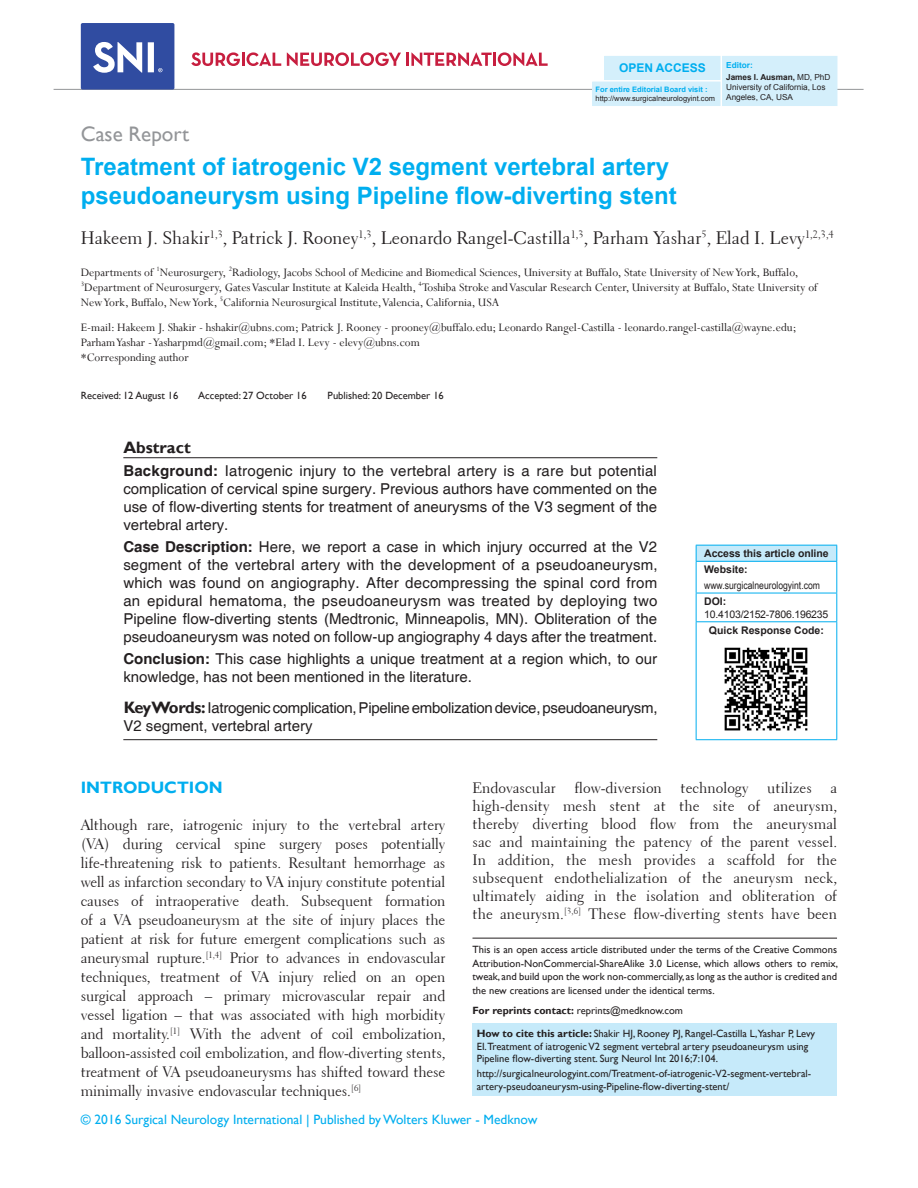
<style>
.page{position:relative;width:918px;height:1188px;background:#fff}
.page>*{position:absolute;margin:0;border:0;box-sizing:border-box;transform-origin:0 0}
.AT{font:700 24px/28.8px "Arial";color:#00aeef}
.AH{font:21px "Gill Sans";color:#939598}
.AU{font:18px "Transitional 521 BT Roman A";color:#231f20}
.t1{font:700 16.5px "Gill Sans";color:#00aeef}
.ABSH{font:700 16.5px "Gill Sans";color:#231f20}
.TX{font:15px/19px "Transitional 521 BT Roman A";letter-spacing:-.01em;color:#231f20;text-align:justify}
.ABS{font:15px/18px "Helvetica";color:#231f20;text-align:justify}
.KWD{font:15px/18px "Helvetica";letter-spacing:-.02em;color:#231f20}
.t2{font:13.5px "Gill Sans";color:#00aeef}
.AFF{font:12.75px/15px "Perpetua";color:#231f20}
.ADD{font:12.75px/15px "Perpetua";color:#231f20}
.t3{font:700 12px "Arial";color:#00aeef}
.Published{font:10.5px/12.6px "Gill Sans";color:#231f20}
.OS{font:10.5px/13.5px "Gill Sans";color:#231f20;text-align:justify}
.HIS{font:10.5px "Gill Sans";color:#231f20}
.AAO{font:700 10.5px "Arial";letter-spacing:-.005em;color:#231f20}
.WEB{font:10.5px "Arial Narrow";color:#231f20}
.WEB-2{font:10.5px/12.6px "Arial";letter-spacing:-.02em;color:#231f20}
.WEB-3{font:700 10.5px "Arial";color:#231f20}
.t4{font:8.25px/9.9px "Arial";letter-spacing:-.005em;color:#231f20}
.t5{font:700 8.25px/12px "Arial";letter-spacing:-.005em;color:#231f20}
.t6{font:7.5px "Arial";color:#231f20}
.t7{font:700 7.5px "Arial";color:#00aeef}
.s1{color:#00aeef}
.s2{font-weight:400}
.s3{font-weight:700}
.s4{font-family:"Gill Sans";font-weight:700;font-size:16.5px}
</style>
<div class="page">
<hr style="left:54px;top:89px;width:810px;height:1px;background:#939598">
<div style="left:723px;top:56px;width:114px;height:50px;background:#d4effb"></div>
<div style="left:605px;top:56px;width:115px;height:24px;background:#d4effb"></div>
<div style="left:593px;top:82px;width:127px;height:24px;background:#d4effb"></div>
<div style="left:81px;top:23px;width:93px;height:67px;background:#304ca1;border-radius:2px"></div>
<svg style="left:191px;top:52px;width:90px;height:14px"></svg>
<svg style="left:287px;top:52px;width:261px;height:14px"></svg>
<svg style="left:93px;top:42px;width:69px;height:31px"></svg>
<hr style="left:123px;top:457px;width:534px;height:1px;background:#231f20">
<hr style="left:123px;top:739px;width:534px;height:1px;background:#231f20">
<div style="left:472px;top:1024px;width:365px;height:72px;background:#c6eafa"></div>
<hr style="left:472px;top:938px;width:365px;height:1px;background:#231f20">
<div style="left:696px;top:545px;width:141px;height:16px;background:#c6eafa"></div>
<svg style="left:696px;top:546px;width:1px;height:15px"></svg>
<svg style="left:836px;top:546px;width:1px;height:15px"></svg>
<hr style="left:696px;top:545px;width:141px;height:1px;background:#00aeef">
<hr style="left:696px;top:562px;width:1px;height:31px;background:#00aeef">
<hr style="left:836px;top:562px;width:1px;height:31px;background:#00aeef">
<hr style="left:696px;top:561px;width:141px;height:1px;background:#00aeef">
<svg style="left:696px;top:594px;width:1px;height:27px"></svg>
<svg style="left:836px;top:594px;width:1px;height:27px"></svg>
<hr style="left:696px;top:593px;width:141px;height:1px;background:#00aeef">
<hr style="left:696px;top:622px;width:1px;height:117px;background:#00aeef">
<hr style="left:836px;top:622px;width:1px;height:117px;background:#00aeef">
<hr style="left:696px;top:621px;width:141px;height:1px;background:#00aeef">
<hr style="left:696px;top:739px;width:141px;height:1px;background:#00aeef">
<img style="left:724px;top:647px;width:84px;height:84px">
<p class="t3" style="left:619px;top:60px;width:88px">OPEN ACCESS</p>
<p class="t7" style="left:596px;top:84px;width:114px">For entire Editorial Board visit :</p>
<p class="t6" style="left:596px;top:93px;width:121px">http://www.surgicalneurologyint.com</p>
<p class="t5" style="left:726px;top:60px;width:106px"><span class="s1">Editor:<br></span>James I. Ausman, <span class="s2">MD, PhD</span></p>
<p class="t4" style="left:726px;top:82px;width:101px">University of California, Los<br>Angeles, CA, USA</p>
<p class="AH" style="left:81px;top:122px;width:110px">Case Report</p>
<p class="AT" style="left:81px;top:153px;width:598px">Treatment of iatrogenic V2 segment vertebral artery pseudoaneurysm using Pipeline flow‑diverting stent</p>
<p class="AU" style="left:81px;top:226px;width:755px">Hakeem J. Shakir<sup>1,3</sup>, Patrick J. Rooney<sup>1,3</sup>, Leonardo Rangel‑Castilla<sup>1,3</sup>, Parham Yashar<sup>5</sup>, Elad I. Levy<sup>1,2,3,4</sup></p>
<p class="AFF" style="left:81px;top:264px;width:738px">Departments of <sup>1</sup>Neurosurgery, <sup>2</sup>Radiology, Jacobs School of Medicine and Biomedical Sciences, University at Buffalo, State University of NewYork, Buffalo,<br><sup>3</sup>Department of Neurosurgery, Gates Vascular Institute at Kaleida Health, <sup>4</sup>Toshiba Stroke and Vascular Research Center, University at Buffalo, State University of<br>NewYork, Buffalo, NewYork, <sup>5</sup>California Neurosurgical Institute, Valencia, California, USA</p>
<p class="ADD" style="left:81px;top:320px;width:717px">E‑mail: Hakeem J. Shakir ‑ hshakir@ubns.com; Patrick J. Rooney ‑ prooney@buffalo.edu; Leonardo Rangel‑Castilla ‑ leonardo.rangel‑castilla@wayne.edu;<br>Parham Yashar ‑Yasharpmd@gmail.com; *Elad I. Levy ‑ elevy@ubns.com<br>*Corresponding author</p>
<p class="HIS" style="left:81px;top:390px;width:99px">Received: 12 August 16</p>
<p class="HIS" style="left:198px;top:390px;width:110px">Accepted: 27 October 16</p>
<p class="HIS" style="left:328px;top:390px;width:118px">Published: 20 December 16</p>
<p class="ABSH" style="left:123px;top:438px;width:69px">Abstract</p>
<p class="ABS" style="left:123px;top:462px;width:535px"><span class="s3">Background:</span> Iatrogenic injury to the vertebral artery is a rare but potential complication of cervical spine surgery. Previous authors have commented on the use of flow‑diverting stents for treatment of aneurysms of the V3 segment of the vertebral artery.</p>
<p class="ABS" style="left:123px;top:538px;width:536px"><span class="s3">Case Description:</span> Here, we report a case in which injury occurred at the V2 segment of the vertebral artery with the development of a pseudoaneurysm, which was found on angiography. After decompressing the spinal cord from an epidural hematoma, the pseudoaneurysm was treated by deploying two Pipeline flow‑diverting stents (Medtronic, Minneapolis, MN). Obliteration of the pseudoaneurysm was noted on follow‑up angiography 4 days after the treatment.</p>
<p class="ABS" style="left:123px;top:650px;width:535px"><span class="s3">Conclusion:</span> This case highlights a unique treatment at a region which, to our knowledge, has not been mentioned in the literature.</p>
<p class="KWD" style="left:123px;top:699px;width:536px"><span class="s4">Key Words:</span>Iatrogenic complication, Pipeline embolization device, pseudoaneurysm,<br>V2 segment, vertebral artery</p>
<p class="AAO" style="left:704px;top:546px;width:126px">Access this article online</p>
<p class="WEB-3" style="left:704px;top:563px;width:45px">Website:</p>
<p class="WEB" style="left:704px;top:577px;width:117px">www.surgicalneurologyint.com</p>
<p class="WEB-2" style="left:704px;top:595px;width:126px"><span class="s3">DOI:<br></span>10.4103/2152-7806.196235</p>
<p class="AAO" style="left:709px;top:623px;width:116px">Quick Response Code:</p>
<h1 class="t1" style="left:81px;top:778px;width:143px">INTRODUCTION</h1>
<p class="TX" style="left:81px;top:816px;width:366px">Although rare, iatrogenic injury to the vertebral artery (VA) during cervical spine surgery poses potentially life‑threatening risk to patients. Resultant hemorrhage as well as infarction secondary to VA injury constitute potential causes of intraoperative death. Subsequent formation of a VA pseudoaneurysm at the site of injury places the patient at risk for future emergent complications such as aneurysmal rupture.<sup>[1,4]</sup> Prior to advances in endovascular techniques, treatment of VA injury relied on an open surgical approach – primary microvascular repair and vessel ligation – that was associated with high morbidity and mortality.<sup>[1]</sup> With the advent of coil embolization, balloon‑assisted coil embolization, and flow‑diverting stents, treatment of VA pseudoaneurysms has shifted toward these minimally invasive endovascular techniques.<sup>[6]</sup></p>
<p class="TX" style="left:472px;top:779px;width:366px;line-height:18px">Endovascular flow‑diversion technology utilizes a high‑density mesh stent at the site of aneurysm, thereby diverting blood flow from the aneurysmal sac and maintaining the patency of the parent vessel.<br>In addition, the mesh provides a scaffold for the subsequent endothelialization of the aneurysm neck, ultimately aiding in the isolation and obliteration of the aneurysm.<sup>[3,6]</sup> These flow‑diverting stents have been</p>
<p class="OS" style="left:472px;top:943px;width:367px">This is an open access article distributed under the terms of the Creative Commons Attribution‑NonCommercial‑ShareAlike 3.0 License, which allows others to remix, tweak, and build upon the work non‑commercially, as long as the author is credited and the new creations are licensed under the identical terms.</p>
<p class="OS" style="left:472px;top:1004px;width:212px"><span class="s3">For reprints contact:</span> reprints@medknow.com</p>
<p class="Published" style="left:477px;top:1028px;width:340px"><span class="s3">How to cite this article:</span> Shakir HJ, Rooney PJ, Rangel-Castilla L,Yashar P, Levy<br>EI.Treatment of iatrogenic V2 segment vertebral artery pseudoaneurysm using<br>Pipeline flow-diverting stent. Surg Neurol Int 2016;7:104.</p>
<p class="Published" style="left:477px;top:1068px;width:336px">http://surgicalneurologyint.com/Treatment-of-iatrogenic-V2-segment-vertebral&shy;artery-pseudoaneurysm-using-Pipeline-flow-diverting-stent/</p>
<p class="t2" style="left:81px;top:1112px;width:458px">© 2016 Surgical Neurology International | Published by Wolters Kluwer ‑ Medknow</p>
</div>
